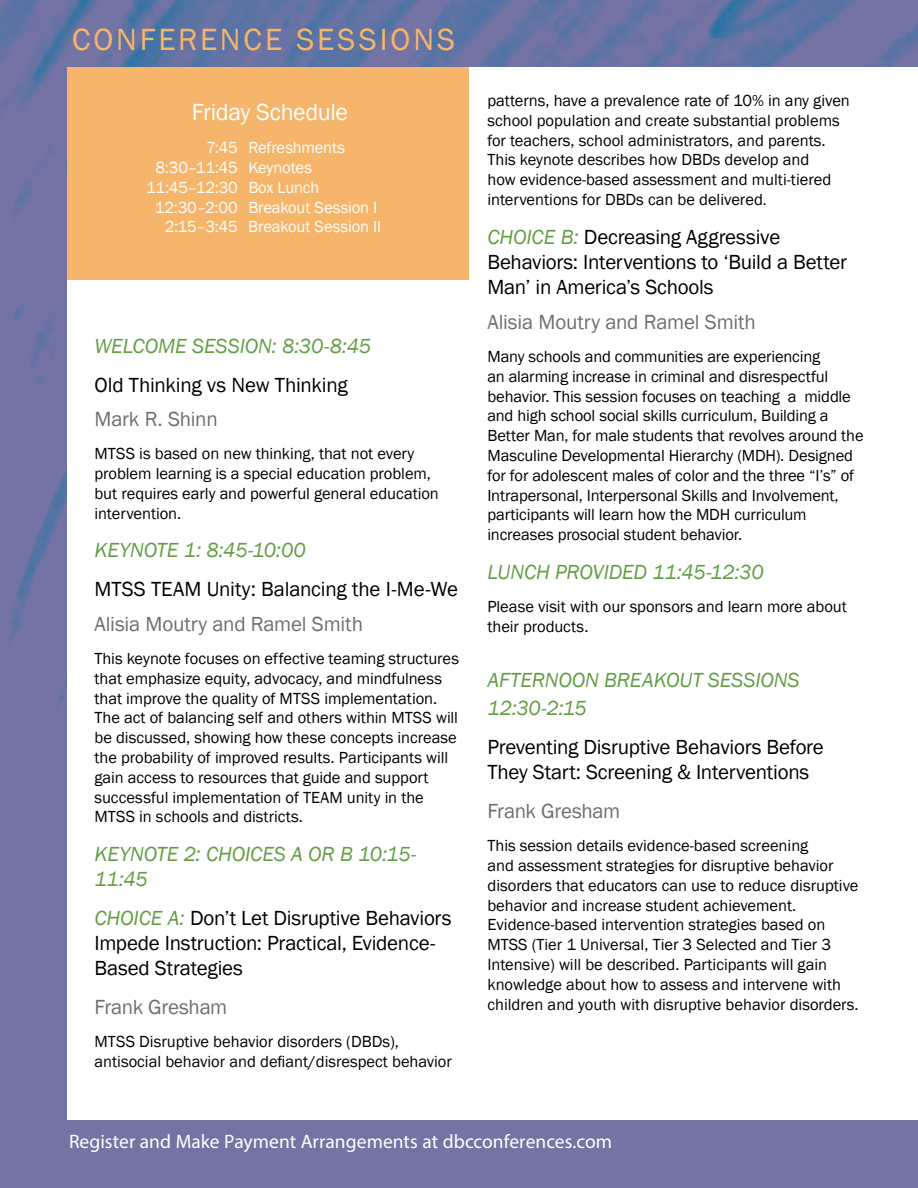
<style>
.page{position:relative;width:918px;height:1188px;background:#fff}
.page>*{position:absolute;margin:0;border:0;box-sizing:border-box;transform-origin:0 0}
.t1{font:31.5px "Franklin Gothic";letter-spacing:.095em;color:#f5b56a}
.t2{font:24px "Franklin Gothic";letter-spacing:-.015em;color:#fff}
.t3{font:21px/25.2px "Franklin Gothic";letter-spacing:-.015em;color:#000}
.t4{font:italic 21px/25.2px "Franklin Gothic";letter-spacing:-.005em;color:#629d42}
.t5{font:21px "Franklin Gothic";letter-spacing:-.01em;color:#6d6e71}
.t6{font:19.5px "Myriad Pro";letter-spacing:.005em;color:#fff}
.t7{font:16.5px/19.8px "Franklin Gothic";color:#000}
.t8{font:16.5px "Franklin Gothic";letter-spacing:-.01em;color:#fff}
.s1{font-style:italic;color:#629d42}
.s2{font-size:15px}
</style>
<div class="page">
<img style="left:0;top:0;width:918px;height:1188px">
<div style="left:68px;top:68px;width:850px;height:1052px;background:#fff"></div>
<div style="left:68px;top:67px;width:401px;height:212px;background:#f5b56a"></div>
<h1 class="t1" style="left:72px;top:20px;width:385px">CONFERENCE SESSIONS</h1>
<h2 class="t2" style="left:192px;top:97px;width:158px">Friday Schedule</h2>
<p class="t8" style="left:206px;top:138px;width:140px">7:45 Refreshments</p>
<p class="t8" style="left:155px;top:157px;width:158px">8:30–11:45 Keynotes</p>
<p class="t8" style="left:146px;top:177px;width:175px">11:45–12:30 Box Lunch</p>
<p class="t8" style="left:155px;top:197px;width:224px">12:30–2:00 Breakout Session I</p>
<p class="t8" style="left:165px;top:217px;width:218px">2:15–3:45 Breakout Session II</p>
<p class="t4" style="left:94px;top:334px;width:278px">WELCOME SESSION: 8:30-8:45</p>
<p class="t3" style="left:94px;top:372px;width:255px">Old Thinking vs New Thinking</p>
<p class="t5" style="left:94px;top:406px;width:125px">Mark R. Shinn</p>
<p class="t7" style="left:94px;top:444px;width:346px">MTSS is based on new thinking, that not every problem learning is a special education problem, but requires early and powerful general education intervention.</p>
<p class="t4" style="left:94px;top:538px;width:213px">KEYNOTE 1: 8:45-10:00</p>
<p class="t3" style="left:94px;top:577px;width:365px">MTSS TEAM Unity: Balancing the I-Me-We</p>
<p class="t5" style="left:94px;top:611px;width:270px">Alisia Moutry and Ramel Smith</p>
<p class="t7" style="left:94px;top:649px;width:366px">This keynote focuses on effective teaming structures that emphasize equity, advocacy, and mindfulness that improve the quality of MTSS implementation.<br>The act of balancing self and others within MTSS will be discussed, showing how these concepts increase the probability of improved results. Participants will gain access to resources that guide and support successful implementation of TEAM unity in the MTSS in schools and districts.</p>
<p class="t4" style="left:94px;top:842px;width:323px">KEYNOTE 2: CHOICES A OR B 10:15-<br>11:45</p>
<p class="t3" style="left:94px;top:906px;width:358px"><span class="s1">CHOICE A:</span> Don’t Let Disruptive Behaviors<br>Impede Instruction: Practical, Evidence-<br>Based Strategies</p>
<p class="t5" style="left:94px;top:994px;width:134px">Frank Gresham</p>
<p class="t7" style="left:94px;top:1032px;width:359px">MTSS Disruptive behavior disorders (DBDs), antisocial behavior and defiant/disrespect behavior</p>
<p class="t7" style="left:487px;top:91px;width:364px">patterns, have a prevalence rate of 10% in any given school population and create substantial problems for teachers, school administrators, and parents.<br>This keynote describes how DBDs develop and<br>how evidence-based assessment and multi-tiered interventions for DBDs can be delivered<span class="s2">.</span></p>
<p class="t3" style="left:487px;top:225px;width:361px"><span class="s1">CHOICE B:</span> Decreasing Aggressive<br>Behaviors: Interventions to ‘Build a Better<br>Man’ in America’s Schools</p>
<p class="t5" style="left:487px;top:309px;width:270px">Alisia Moutry and Ramel Smith</p>
<p class="t7" style="left:487px;top:347px;width:378px">Many schools and communities are experiencing<br>an alarming increase in criminal and disrespectful behavior. This session focuses on teaching a middle and high school social skills curriculum, Building a Better Man, for male students that revolves around the Masculine Developmental Hierarchy (MDH). Designed for for adolescent males of color and the three “I’s” of Intrapersonal, Interpersonal Skills and Involvement, participants will learn how the MDH curriculum increases prosocial student behavior.</p>
<p class="t4" style="left:487px;top:560px;width:278px">LUNCH PROVIDED 11:45-12:30</p>
<p class="t7" style="left:487px;top:597px;width:361px">Please visit with our sponsors and learn more about their products.</p>
<p class="t4" style="left:487px;top:667px;width:314px;line-height:27.8px">AFTERNOON BREAKOUT SESSIONS<br>12:30-2:15</p>
<p class="t3" style="left:487px;top:735px;width:338px">Preventing Disruptive Behaviors Before<br>They Start: Screening &amp; Interventions</p>
<p class="t5" style="left:487px;top:798px;width:134px">Frank Gresham</p>
<p class="t7" style="left:487px;top:836px;width:373px">This session details evidence-based screening<br>and assessment strategies for disruptive behavior disorders that educators can use to reduce disruptive behavior and increase student achievement.<br>Evidence-based intervention strategies based on MTSS (Tier 1 Universal, Tier 3 Selected and Tier 3<br>Intensive) will be described. Participants will gain knowledge about how to assess and intervene with children and youth with disruptive behavior disorders.</p>
<p class="t6" style="left:69px;top:1129px;width:545px">Register and Make Payment Arrangements at dbcconferences.com</p>
</div>
